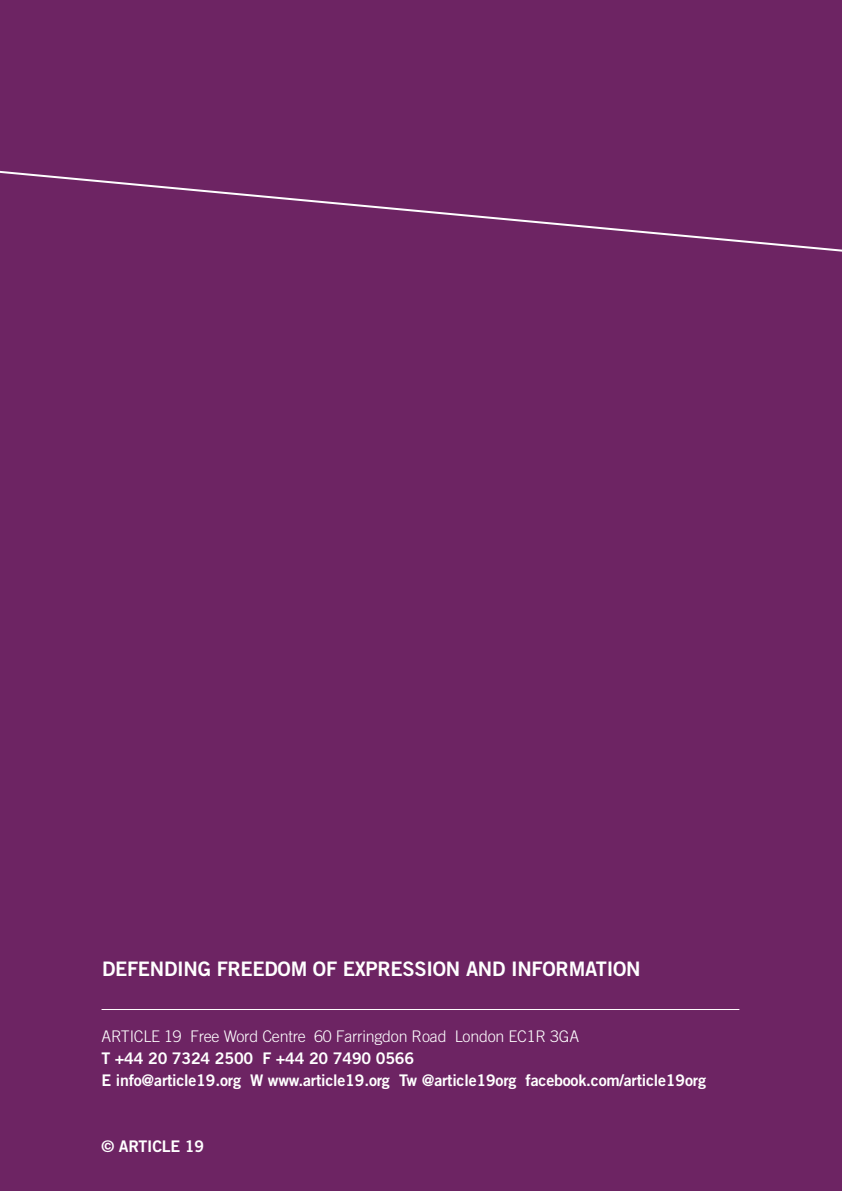
<style>
.page{position:relative;width:842px;height:1191px;background:#6d2463}
.page>*{position:absolute;margin:0;border:0;box-sizing:border-box;transform-origin:0 0}
.t1{font:20px "Trade Gothic LT Std Bd 2";letter-spacing:-.015em;color:#fff}
.t2{font:16px/22px "Trade Gothic LT Std Bd 2";letter-spacing:-.015em;color:#fff}
.t3{font:300 16px "Trade Gothic LT Std";letter-spacing:-.015em;color:#fff}
</style>
<div class="page">
<hr style="left:102px;top:1009px;width:637px;height:1px;background:#fff">
<svg style="left:0;top:170px;width:842px;height:82px"></svg>
<p class="t1" style="left:102px;top:956px;width:540px">DEFENDING FREEDOM OF EXPRESSION AND INFORMATION</p>
<p class="t3" style="left:102px;top:1027px;width:479px">ARTICLE 19 Free Word Centre 60 Farringdon Road London EC1R 3GA</p>
<p class="t2" style="left:102px;top:1047px;width:606px">T +44 20 7324 2500 F +44 20 7490 0566<br>E info@article19.org W www.article19.org Tw @article19org facebook.com/article19org</p>
<p class="t2" style="left:102px;top:1135px;width:104px">© ARTICLE 19</p>
</div>
